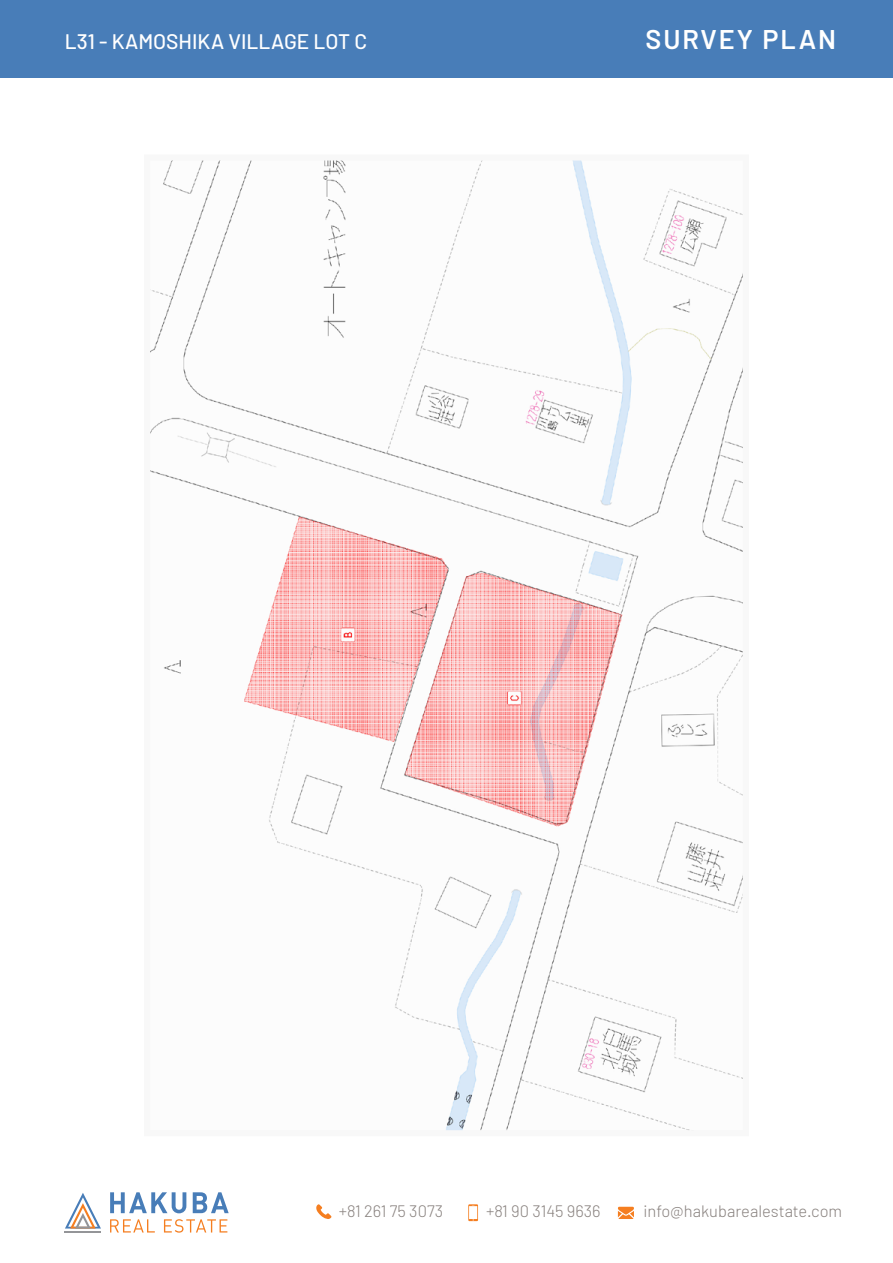
<style>
.page{position:relative;width:893px;height:1263px;background:#fff}
.page>*{position:absolute;margin:0;border:0;box-sizing:border-box;transform-origin:0 0}
.t1{font:600 27px "Barlow";letter-spacing:.075em;color:#fff}
.t2{font:500 21px "Barlow";color:#fff}
.t3{font:300 16.5px "Barlow";color:#88817e}
</style>
<div class="page">
<div style="left:0;top:0;width:893px;height:78px;background:#487db8"></div>
<img style="left:151px;top:162px;width:591px;height:967px">
<svg style="left:65px;top:1193px;width:36px;height:35px"></svg>
<hr style="left:65px;top:1231px;width:36px;height:2px;background:#949598">
<svg style="left:110px;top:1219px;width:117px;height:13px"></svg>
<svg style="left:110px;top:1192px;width:119px;height:21px"></svg>
<svg style="left:468px;top:1204px;width:10px;height:17px"></svg>
<svg style="left:316px;top:1204px;width:16px;height:15px"></svg>
<svg style="left:618px;top:1207px;width:16px;height:12px"></svg>
<p class="t2" style="left:65px;top:28px;width:304px">L31 - KAMOSHIKA VILLAGE LOT C</p>
<h1 class="t1" style="left:645px;top:23px;width:192px">SURVEY PLAN</h1>
<p class="t3" style="left:339px;top:1201px;width:106px">+81 261 75 3073</p>
<p class="t3" style="left:486px;top:1201px;width:116px">+81 90 3145 9636</p>
<p class="t3" style="left:644px;top:1201px;width:200px">info@hakubarealestate.com</p>
</div>
